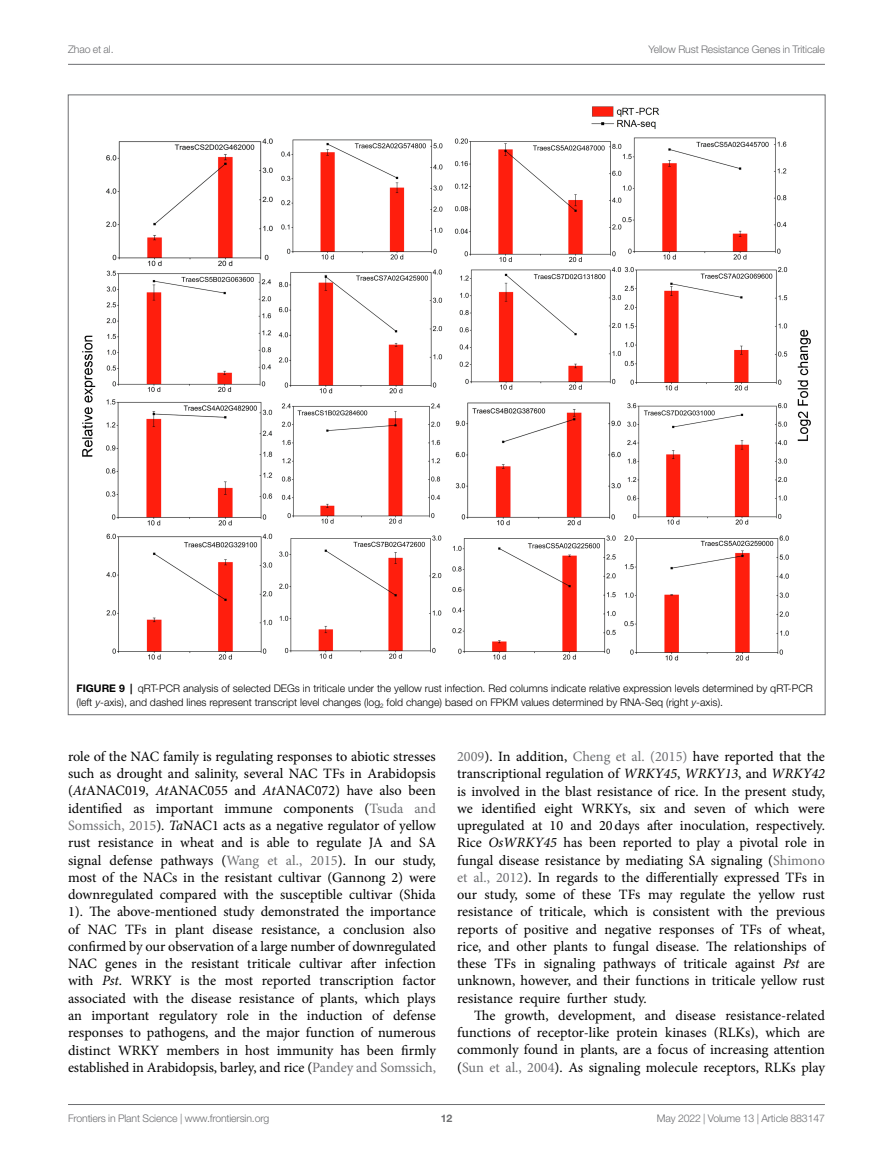
<style>
.page{position:relative;width:893px;height:1170px;background:#fff}
.page>*{position:absolute;margin:0;border:0;box-sizing:border-box;transform-origin:0 0}
.TEXT{font:14.25px/17.2px "Minion Pro";letter-spacing:-.005em;color:#000;text-align:justify}
.FIG_LEG{font:300 10.5px/14.2px "Helvetica Neue LT Std";color:#000}
.t1{font:300 10.5px "Helvetica Neue LT Std";letter-spacing:-.015em;color:#6d6e71}
.t2{font:700 10.5px "Helvetica Neue LT Std";color:#6d6e71}
.s1{font-weight:700}
.s2{font-style:italic}
.s3{color:#6d6e71}
</style>
<div class="page">
<hr style="left:68px;top:64px;width:757px;height:1px;background:#6d6e71">
<hr style="left:68px;top:1104px;width:757px;height:1px;background:#6d6e71">
<img style="left:82px;top:106px;width:729px;height:555px">
<p class="t1" style="left:68px;top:42px;width:47px">Zhao et al.</p>
<p class="t1" style="left:648px;top:42px;width:178px">Yellow Rust Resistance Genes in Triticale</p>
<p class="FIG_LEG" style="left:77px;top:681px;width:738px"><span class="s1">FIGURE 9 |</span> qRT-PCR analysis of selected DEGs in triticale under the yellow rust infection. Red columns indicate relative expression levels determined by qRT-PCR (left <span class="s2">y</span>-axis), and dashed lines represent transcript level changes (log<sub>2</sub> fold change) based on FPKM values determined by RNA-Seq (right <span class="s2">y</span>-axis).</p>
<p class="TEXT" style="left:68px;top:747px;width:369px">role of the NAC family is regulating responses to abiotic stresses such as drought and salinity, several NAC TFs in Arabidopsis (<span class="s2">At</span>ANAC019, <span class="s2">At</span>ANAC055 and <span class="s2">At</span>ANAC072) have also been identified as important immune components (<span class="s3">Tsuda and Somssich, 2015</span>). <span class="s2">Ta</span>NAC1 acts as a negative regulator of yellow rust resistance in wheat and is able to regulate JA and SA signal defense pathways (<span class="s3">Wang et al., 2015</span>). In our study, most of the NACs in the resistant cultivar (Gannong 2) were downregulated compared with the susceptible cultivar (Shida 1). The above-mentioned study demonstrated the importance of NAC TFs in plant disease resistance, a conclusion also confirmed by our observation of a large number of downregulated NAC genes in the resistant triticale cultivar after infection with <span class="s2">Pst</span>. WRKY is the most reported transcription factor associated with the disease resistance of plants, which plays an important regulatory role in the induction of defense responses to pathogens, and the major function of numerous distinct WRKY members in host immunity has been firmly established in Arabidopsis, barley, and rice (<span class="s3">Pandey and Somssich,</span></p>
<p class="TEXT" style="left:457px;top:748px;width:369px"><span class="s3">2009</span>). In addition, <span class="s3">Cheng et al. (2015)</span> have reported that the transcriptional regulation of <span class="s2">WRKY45</span>, <span class="s2">WRKY13</span>, and <span class="s2">WRKY42 </span>is involved in the blast resistance of rice. In the present study, we identified eight WRKYs, six and seven of which were upregulated at 10 and 20days after inoculation, respectively.<br>Rice <span class="s2">OsWRKY45</span> has been reported to play a pivotal role in fungal disease resistance by mediating SA signaling (<span class="s3">Shimono et al., 2012</span>). In regards to the differentially expressed TFs in our study, some of these TFs may regulate the yellow rust resistance of triticale, which is consistent with the previous reports of positive and negative responses of TFs of wheat, rice, and other plants to fungal disease. The relationships of these TFs in signaling pathways of triticale against <span class="s2">Pst</span> are unknown, however, and their functions in triticale yellow rust resistance require further study.</p>
<p class="TEXT" style="left:457px;top:1006px;width:369px;text-indent:17px">The growth, development, and disease resistance-related functions of receptor-like protein kinases (RLKs), which are commonly found in plants, are a focus of increasing attention (<span class="s3">Sun et al., 2004</span>). As signaling molecule receptors, RLKs play</p>
<p class="t1" style="left:68px;top:1111px;width:203px">Frontiers in Plant Science | www.frontiersin.org</p>
<p class="t2" style="left:441px;top:1111px;width:13px">12</p>
<p class="t1" style="left:657px;top:1111px;width:169px">May 2022 | Volume 13 | Article 883147</p>
</div>
